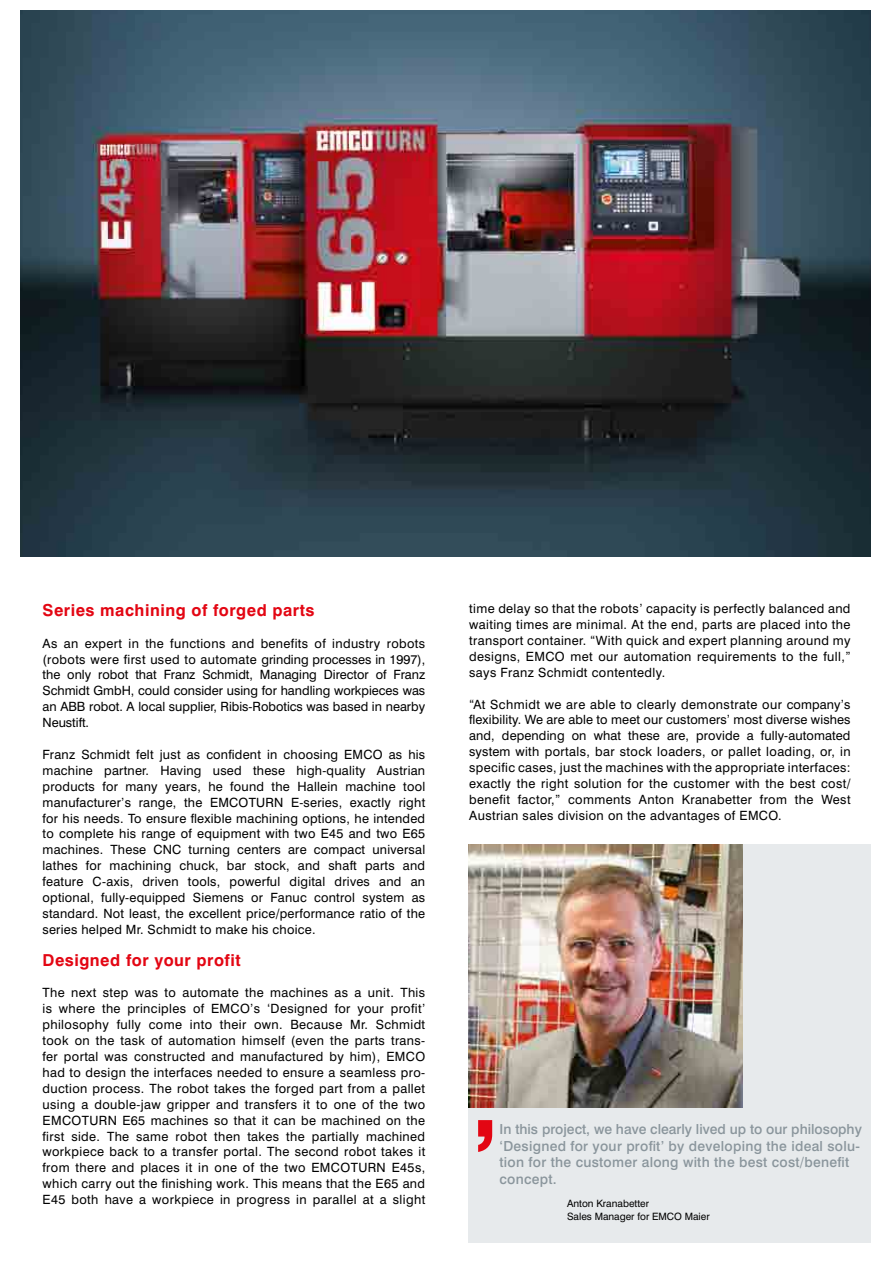
<style>
.page{position:relative;width:893px;height:1263px;background:#fff}
.page>*{position:absolute;margin:0;border:0;box-sizing:border-box;transform-origin:0 0}
.t1{font:800 88.5px "Helvetica Neue";color:#e30613}
.t2{font:700 16.5px "Swiss 721 BT";letter-spacing:.03em;color:#e30613}
.t3{font:500 13.95px/16.6px "Swiss 721 BT";letter-spacing:.02em;color:#8a959c}
.t4{font:12.75px/15.9px "Swiss 721 BT";letter-spacing:.03em;color:#000;text-align:justify}
.t5{font:10.05px/12.1px "Swiss 721 BT";color:#000}
</style>
<div class="page">
<img style="left:20px;top:11px;width:851px;height:545px">
<div style="left:468px;top:844px;width:403px;height:398px;background:#e7eaec"></div>
<img style="left:468px;top:844px;width:274px;height:263px">
<p class="t2" style="left:43px;top:600px;width:273px">Series machining of forged parts</p>
<p class="t4" style="left:43px;top:635px;width:384px">As an expert in the functions and benefits of industry robots (robots were first used to automate grinding processes in 1997), the only robot that Franz Schmidt, Managing Director of Franz Schmidt GmbH, could consider using for handling workpieces was an ABB robot. A local supplier, Ribis-Robotics was based in nearby Neustift.</p>
<p class="t4" style="left:43px;top:746px;width:384px">Franz Schmidt felt just as confident in choosing EMCO as his machine partner. Having used these high-quality Austrian products for many years, he found the Hallein machine tool manufacturer’s range, the EMCOTURN E-series, exactly right for his needs. To ensure flexible machining options, he intended to complete his range of equipment with two E45 and two E65 machines. These CNC turning centers are compact universal lathes for machining chuck, bar stock, and shaft parts and feature C-axis, driven tools, powerful digital drives and an optional, fully-equipped Siemens or Fanuc control system as standard. Not least, the excellent price/performance ratio of the series helped Mr. Schmidt to make his choice.</p>
<p class="t2" style="left:43px;top:950px;width:200px">Designed for your profit</p>
<p class="t4" style="left:43px;top:985px;width:384px">The next step was to automate the machines as a unit. This is where the principles of EMCO’s ‘Designed for your profit’ philosophy fully come into their own. Because Mr. Schmidt took on the task of automation himself (even the parts trans&shy;fer portal was constructed and manufactured by him), EMCO had to design the interfaces needed to ensure a seamless pro&shy;duction process. The robot takes the forged part from a pallet using a double-jaw gripper and transfers it to one of the two EMCOTURN E65 machines so that it can be machined on the first side. The same robot then takes the partially machined workpiece back to a transfer portal. The second robot takes it from there and places it in one of the two EMCOTURN E45s, which carry out the finishing work. This means that the E65 and E45 both have a workpiece in progress in parallel at a slight</p>
<p class="t4" style="left:469px;top:601px;width:383px">time delay so that the robots’ capacity is perfectly balanced and waiting times are minimal. At the end, parts are placed into the transport container. “With quick and expert planning around my designs, EMCO met our automation requirements to the full,” says Franz Schmidt contentedly.</p>
<p class="t4" style="left:469px;top:696px;width:383px">“At Schmidt we are able to clearly demonstrate our company’s flexibility. We are able to meet our customers’ most diverse wishes and, depending on what these are, provide a fully-automated system with portals, bar stock loaders, or pallet loading, or, in specific cases, just the machines with the appropriate interfaces: exactly the right solution for the customer with the best cost/ benefit factor,” comments Anton Kranabetter from the West Austrian sales division on the advantages of EMCO.</p>
<h1 class="t1" style="left:472px;top:1052px;width:28px">‚</h1>
<p class="t3" style="left:500px;top:1120px;width:364px">In this project, we have clearly lived up to our philosophy ‘Designed for your profit’ by developing the ideal solu&shy;tion for the customer along with the best cost/benefit concept.</p>
<p class="t5" style="left:567px;top:1198px;width:144px">Anton Kranabetter<br>Sales Manager for EMCO Maier</p>
</div>
